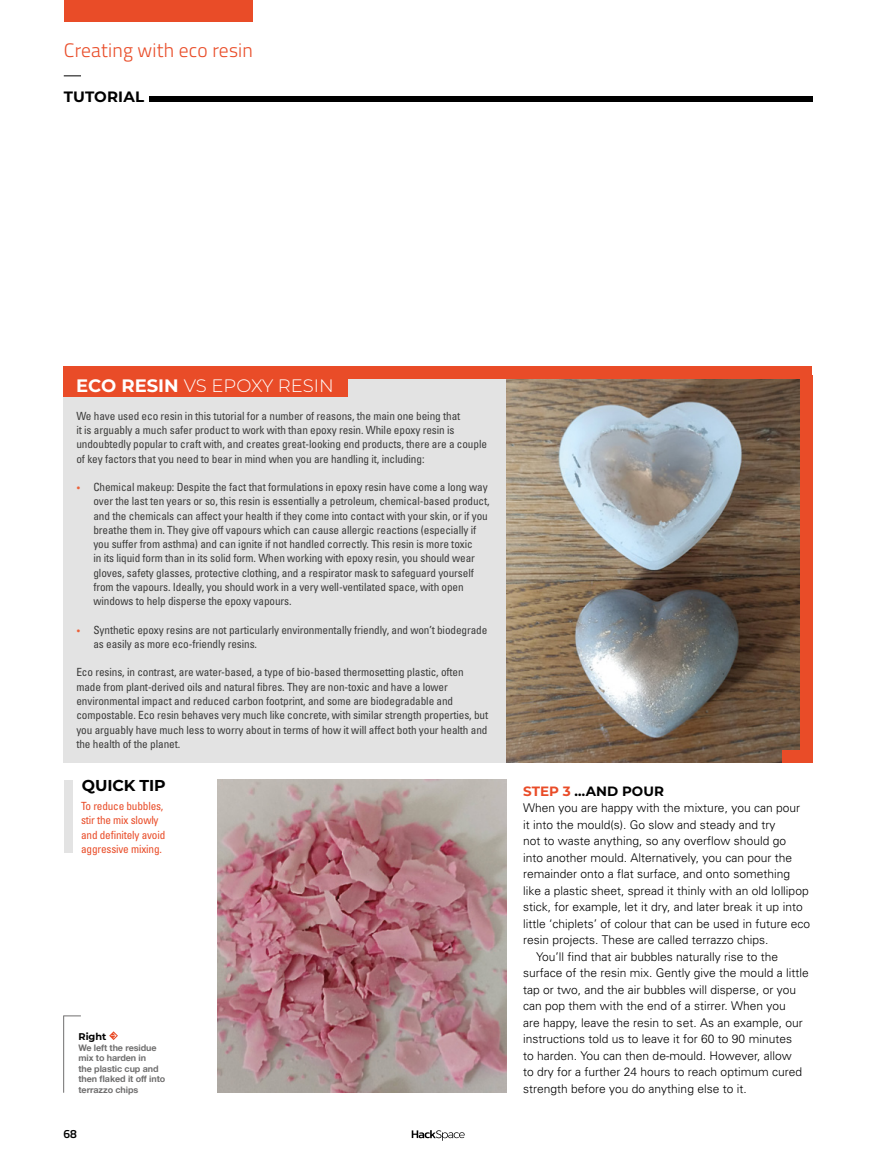
<style>
.page{position:relative;width:893px;height:1174px;background:#fff}
.page>*{position:absolute;margin:0;border:0;box-sizing:border-box;transform-origin:0 0}
.t1{font:300 19.5px "Titillium Web";letter-spacing:.01em;color:#e94c28}
.t2{font:300 18px "Montserrat";color:#fff}
.t3{font:700 15.75px "Montserrat";letter-spacing:-.01em;color:#000}
.t4{font:700 15px "Montserrat";letter-spacing:.01em;color:#000}
.t5{font:700 13.5px "Montserrat";color:#000}
.t6{font:300 12px "Univers";color:#000}
.t7{font:600 12px "Titillium Web";color:#000}
.t8{font:condensed 11.25px/14.2px "Univers";letter-spacing:-.01em;color:#3c3c3b}
.t9{font:condensed 11.25px/14.2px "Univers";letter-spacing:-.015em;color:#e94c28}
.t10{font:700 9.75px "Montserrat";color:#000}
.t11{font:9px/10.5px "Alte Haas Grotesk Bold";letter-spacing:-.01em;color:#706f6f}
.s1{font-weight:700}
.s2{font-family:"Montserrat";font-weight:700;font-stretch:normal;color:#ec6139}
.s3{color:#e94c28}
</style>
<div class="page">
<svg style="left:64px;top:76px;width:17px;height:1px"></svg>
<div style="left:149px;top:97px;width:663px;height:5px;background:#000"></div>
<svg style="left:412px;top:1130px;width:53px;height:10px"></svg>
<div style="left:64px;top:0;width:189px;height:22px;background:#e94c28"></div>
<svg style="left:109px;top:1031px;width:9px;height:9px"></svg>
<hr style="left:63px;top:1016px;width:1px;height:76px;background:#706f6f">
<svg style="left:64px;top:1015px;width:17px;height:1px"></svg>
<div style="left:63px;top:377px;width:749px;height:385px;background:#e3e3e3"></div>
<img style="left:506px;top:379px;width:294px;height:383px">
<div style="left:63px;top:366px;width:749px;height:13px;background:#e94c28"></div>
<div style="left:800px;top:375px;width:12px;height:383px;background:#e94c28"></div>
<div style="left:782px;top:749px;width:30px;height:13px;background:#e94c28"></div>
<div style="left:63px;top:375px;width:285px;height:22px;background:#e94c28"></div>
<img style="left:217px;top:779px;width:289px;height:313px">
<div style="left:64px;top:780px;width:9px;height:73px;background:#e3e3e3"></div>
<h1 class="t1" style="left:64px;top:36px;width:190px">Creating with eco resin</h1>
<h3 class="t4" style="left:64px;top:86px;width:82px">TUTORIAL</h3>
<h2 class="t2" style="left:76px;top:374px;width:259px"><span class="s1">ECO RESIN</span> VS EPOXY RESIN</h2>
<p class="t8" style="left:76px;top:408px;width:412px">We have used eco resin in this tutorial for a number of reasons, the main one being that<br>it is arguably a much safer product to work with than epoxy resin. While epoxy resin is undoubtedly popular to craft with, and creates great-looking end products, there are a couple of key factors that you need to bear in mind when you are handling it, including:</p>
<p class="t8" style="left:93px;top:480px;width:398px;text-indent:-17px"><span class="s2">•</span> Chemical makeup: Despite the fact that formulations in epoxy resin have come a long way over the last ten years or so, this resin is essentially a petroleum, chemical-based product, and the chemicals can affect your health if they come into contact with your skin, or if you breathe them in. They give off vapours which can cause allergic reactions (especially if you suffer from asthma) and can ignite if not handled correctly. This resin is more toxic<br>in its liquid form than in its solid form. When working with epoxy resin, you should wear gloves, safety glasses, protective clothing, and a respirator mask to safeguard yourself from the vapours. Ideally, you should work in a very well-ventilated space, with open windows to help disperse the epoxy vapours.</p>
<p class="t8" style="left:93px;top:622px;width:396px;text-indent:-17px"><span class="s2">•</span> Synthetic epoxy resins are not particularly environmentally friendly, and won’t biodegrade as easily as more eco-friendly resins.</p>
<p class="t8" style="left:76px;top:665px;width:413px">Eco resins, in contrast, are water-based, a type of bio-based thermosetting plastic, often made from plant-derived oils and natural fibres. They are non-toxic and have a lower environmental impact and reduced carbon footprint, and some are biodegradable and compostable. Eco resin behaves very much like concrete, with similar strength properties, but you arguably have much less to worry about in terms of how it will affect both your health and the health of the planet.</p>
<h3 class="t3" style="left:82px;top:774px;width:85px">QUICK TIP</h3>
<p class="t9" style="left:81px;top:799px;width:86px">To reduce bubbles, stir the mix slowly and definitely avoid aggressive mixing.</p>
<p class="t10" style="left:79px;top:1029px;width:29px">Right</p>
<p class="t11" style="left:79px;top:1042px;width:88px">We left the residue mix to harden in<br>the plastic cup and then flaked it off into terrazzo chips</p>
<p class="t7" style="left:63px;top:1124px;width:15px">68</p>
<p class="t5" style="left:523px;top:781px;width:142px"><span class="s3">STEP 3</span> …AND POUR</p>
<p class="t6" style="left:523px;top:800px;width:278px">When you are happy with the mixture, you can pour</p>
<p class="t6" style="left:523px;top:817px;width:254px">it into the mould(s). Go slow and steady and try</p>
<p class="t6" style="left:523px;top:833px;width:264px">not to waste anything, so any overflow should go</p>
<p class="t6" style="left:523px;top:850px;width:270px">into another mould. Alternatively, you can pour the</p>
<p class="t6" style="left:523px;top:866px;width:268px">remainder onto a flat surface, and onto something</p>
<p class="t6" style="left:523px;top:883px;width:287px">like a plastic sheet, spread it thinly with an old lollipop</p>
<p class="t6" style="left:523px;top:899px;width:281px">stick, for example, let it dry, and later break it up into</p>
<p class="t6" style="left:523px;top:916px;width:288px">little ‘chiplets’ of colour that can be used in future eco</p>
<p class="t6" style="left:523px;top:932px;width:247px">resin projects. These are called terrazzo chips.</p>
<p class="t6" style="left:536px;top:949px;width:244px">You’ll find that air bubbles naturally rise to the</p>
<p class="t6" style="left:523px;top:965px;width:287px">surface of the resin mix. Gently give the mould a little</p>
<p class="t6" style="left:523px;top:982px;width:274px">tap or two, and the air bubbles will disperse, or you</p>
<p class="t6" style="left:523px;top:998px;width:264px">can pop them with the end of a stirrer. When you</p>
<p class="t6" style="left:523px;top:1015px;width:281px">are happy, leave the resin to set. As an example, our</p>
<p class="t6" style="left:523px;top:1031px;width:270px">instructions told us to leave it for 60 to 90 minutes</p>
<p class="t6" style="left:523px;top:1048px;width:270px">to harden. You can then de-mould. However, allow</p>
<p class="t6" style="left:523px;top:1064px;width:280px">to dry for a further 24 hours to reach optimum cured</p>
<p class="t6" style="left:523px;top:1081px;width:225px">strength before you do anything else to it.</p>
</div>
